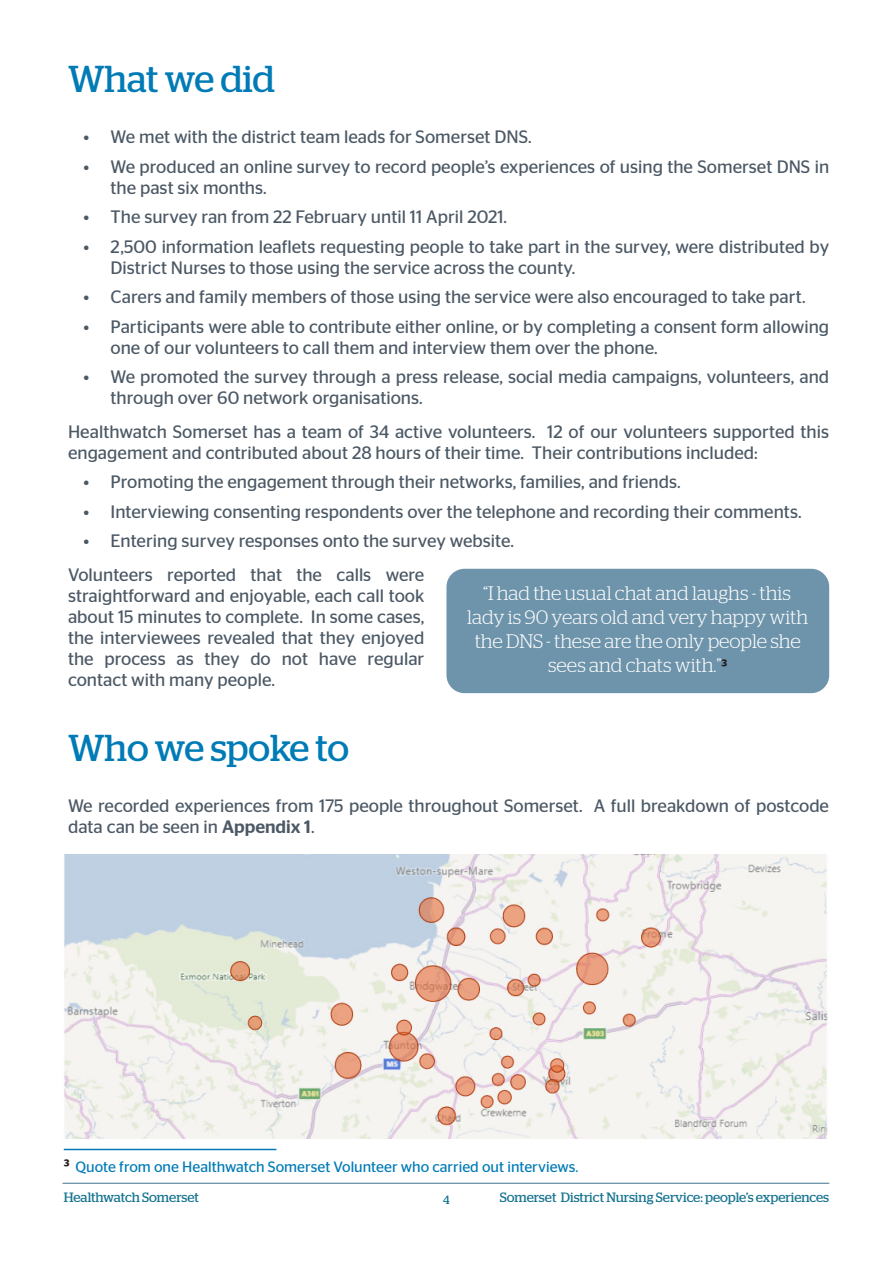
<style>
.page{position:relative;width:893px;height:1263px;background:#fff}
.page>*{position:absolute;margin:0;border:0;box-sizing:border-box;transform-origin:0 0}
.t1{font:37.5px "Stag";letter-spacing:-.005em;color:#007bb6}
.Content_paragraphs{font:300 19.5px/24px "Stag";color:#fff;text-align:center}
.Content_paragraphs-2{font:18px/21px "Stag Sans";color:#4c5965}
.t2{font:15px "Stag Sans";color:#007bb6}
.t3{font:13.5px "Stag";color:#167390}
.t4{font:12px "Stag";color:#167390}
.s1{font-family:"Stag Sans";font-weight:500;font-size:18px;color:#231f20}
.s2{font-weight:500}
.s3{font-weight:500;font-size:18px;color:#231f20}
</style>
<div class="page">
<img style="left:64px;top:855px;width:764px;height:284px">
<div style="left:446px;top:569px;width:383px;height:124px;background:#6e94ab;border-radius:18px"></div>
<hr style="left:64px;top:1149px;width:212px;height:1px;background:#007bb6">
<hr style="left:63px;top:1183px;width:766px;height:1px;background:#6e94ab">
<p class="t1" style="left:68px;top:57px;width:208px">What we did</p>
<p class="Content_paragraphs-2" style="left:84px;top:126px;width:449px">• We met with the district team leads for Somerset DNS.</p>
<p class="Content_paragraphs-2" style="left:111px;top:156px;width:720px;text-indent:-27px">• We produced an online survey to record people’s experiences of using the Somerset DNS in the past six months.</p>
<p class="Content_paragraphs-2" style="left:84px;top:206px;width:425px">• The survey ran from 22 February until 11 April 2021.</p>
<p class="Content_paragraphs-2" style="left:111px;top:236px;width:720px;text-indent:-27px">• 2,500 information leaflets requesting people to take part in the survey, were distributed by<br>District Nurses to those using the service across the county.</p>
<p class="Content_paragraphs-2" style="left:84px;top:286px;width:723px">• Carers and family members of those using the service were also encouraged to take part.</p>
<p class="Content_paragraphs-2" style="left:111px;top:316px;width:720px;text-indent:-27px">• Participants were able to contribute either online, or by completing a consent form allowing one of our volunteers to call them and interview them over the phone.</p>
<p class="Content_paragraphs-2" style="left:111px;top:366px;width:720px;text-indent:-27px">• We promoted the survey through a press release, social media campaigns, volunteers, and through over 60 network organisations.</p>
<p class="Content_paragraphs-2" style="left:68px;top:421px;width:763px">Healthwatch Somerset has a team of 34 active volunteers. 12 of our volunteers supported this engagement and contributed about 28 hours of their time. Their contributions included:</p>
<p class="Content_paragraphs-2" style="left:84px;top:471px;width:599px">• Promoting the engagement through their networks, families, and friends.</p>
<p class="Content_paragraphs-2" style="left:84px;top:501px;width:720px">• Interviewing consenting respondents over the telephone and recording their comments.</p>
<p class="Content_paragraphs-2" style="left:84px;top:530px;width:432px">• Entering survey responses onto the survey website.</p>
<p class="Content_paragraphs-2" style="left:68px;top:564px;width:358px;text-align:justify">Volunteers reported that the calls were straightforward and enjoyable, each call took about 15 minutes to complete. In some cases, the interviewees revealed that they enjoyed the process as they do not have regular contact with many people.</p>
<p class="Content_paragraphs" style="left:467px;top:581px;width:342px">“I had the usual chat and laughs - this lady is 90 years old and very happy with the DNS - these are the only people she sees and chats with.”<span class="s1">3</span></p>
<p class="t1" style="left:68px;top:726px;width:282px">Who we spoke to</p>
<p class="Content_paragraphs-2" style="left:68px;top:795px;width:763px">We recorded experiences from 175 people throughout Somerset. A full breakdown of postcode data can be seen in <span class="s2">Appendix 1</span>.</p>
<p class="t2" style="left:64px;top:1158px;width:516px"><span class="s3">3</span> Quote from one Healthwatch Somerset Volunteer who carried out interviews.</p>
<p class="t3" style="left:64px;top:1189px;width:137px">Healthwatch Somerset</p>
<p class="t4" style="left:443px;top:1193px;width:8px">4</p>
<p class="t3" style="left:500px;top:1189px;width:331px">Somerset District Nursing Service: people’s experiences</p>
</div>
